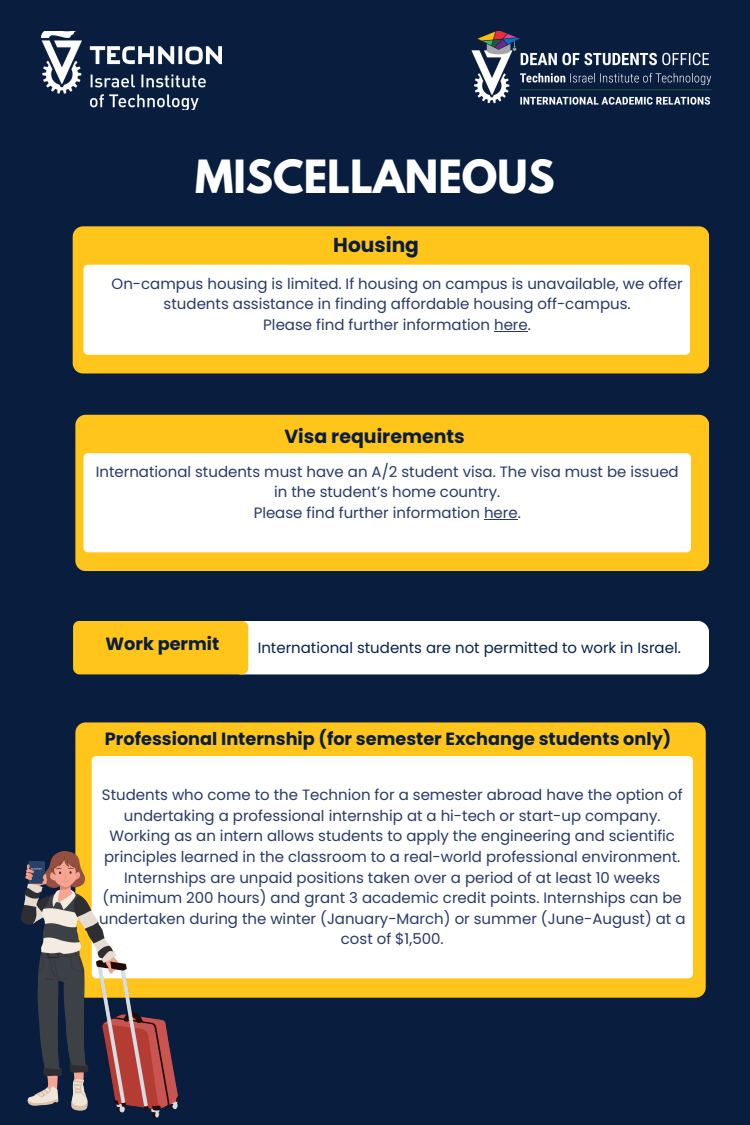
<style>
.page{position:relative;width:750px;height:1125px;background:#091e3f}
.page>*{position:absolute;margin:0;border:0;box-sizing:border-box;transform-origin:0 0}
.t1{font:700 40.62px "League Spartan";color:#fff}
.t2{font:700 20.12px "Poppins";color:#091e3f}
.t3{font:700 19px "Poppins";color:#091e3f}
.t4{font:700 17.62px "Poppins";color:#091e3f}
.t5{font:15px/20.6px "Poppins";color:#293969;text-align:center}
.t6{font:15px "Poppins";color:#05224f}
</style>
<div class="page">
<div style="left:244px;top:621px;width:465px;height:53px;background:#fff"></div>
<div style="left:73px;top:621px;width:175px;height:53px;background:#ffc51a;border-radius:7px"></div>
<div style="left:75px;top:415px;width:634px;height:156px;background:#ffc51a"></div>
<div style="left:83px;top:453px;width:608px;height:99px;background:#fff"></div>
<hr style="left:484px;top:519px;width:34px;height:1px;background:#293969">
<div style="left:73px;top:226px;width:636px;height:147px;background:#ffc51a"></div>
<div style="left:83px;top:265px;width:607px;height:90px;background:#fff"></div>
<hr style="left:494px;top:331px;width:34px;height:1px;background:#293969">
<div style="left:75px;top:722px;width:631px;height:276px;background:#ffc51a"></div>
<div style="left:92px;top:756px;width:601px;height:222px;background:#fff"></div>
<img style="left:22px;top:852px;width:156px;height:266px">
<img style="left:42px;top:31px;width:179px;height:79px">
<img style="left:471px;top:31px;width:241px;height:74px">
<p class="t1" style="left:195px;top:157px;width:361px">MISCELLANEOUS</p>
<h2 class="t2" style="left:333px;top:231px;width:87px">Housing</h2>
<p class="t5" style="left:112px;top:273px;width:573px">On-campus housing is limited. If housing on campus is unavailable, we offer students assistance in finding affordable housing off-campus.</p>
<p class="t5" style="left:263px;top:314px;width:269px">Please find further information here.</p>
<p class="t3" style="left:284px;top:423px;width:182px">Visa requirements</p>
<p class="t5" style="left:96px;top:461px;width:584px">International students must have an A/2 student visa. The visa must be issued in the student’s home country.</p>
<h1 class="t5" style="left:254px;top:502px;width:269px">Please find further information here.</h1>
<h2 class="t4" style="left:106px;top:632px;width:115px">Work permit</h2>
<p class="t6" style="left:258px;top:637px;width:425px">International students are not permitted to work in Israel.</p>
<h3 class="t4" style="left:105px;top:727px;width:568px">Professional Internship (for semester Exchange students only)</h3>
<p class="t5" style="left:99px;top:785px;width:588px">Students who come to the Technion for a semester abroad have the option of undertaking a professional internship at a hi-tech or start-up company.<br>Working as an intern allows students to apply the engineering and scientific principles learned in the classroom to a real-world professional environment.<br>Internships are unpaid positions taken over a period of at least 10 weeks (minimum 200 hours) and grant 3 academic credit points. Internships can be undertaken during the winter (January-March) or summer (June-August) at a cost of $1,500.</p>
</div>
